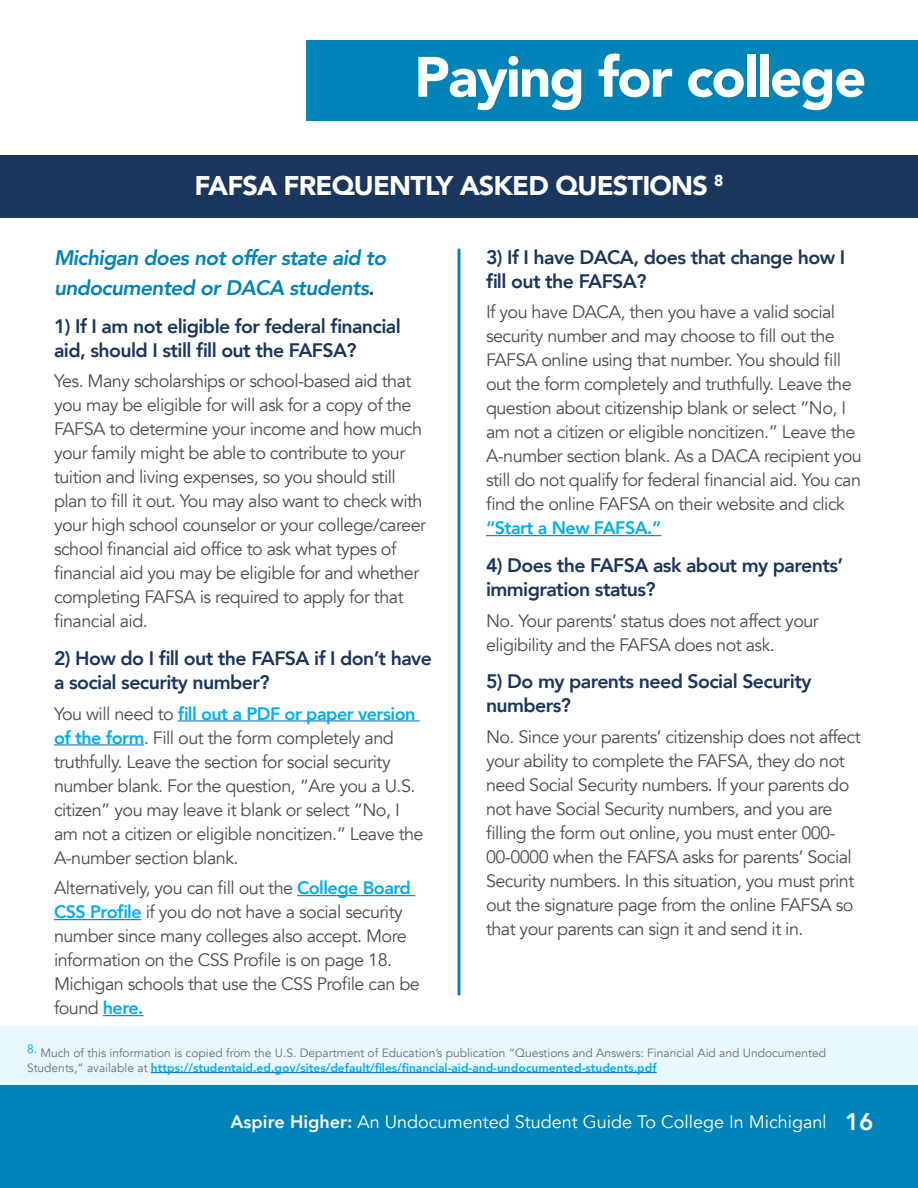
<style>
.page{position:relative;width:918px;height:1188px;background:#fff}
.page>*{position:absolute;margin:0;border:0;box-sizing:border-box;transform-origin:0 0}
.t1{font:900 56.25px "Avenir";letter-spacing:-.03em;color:#fff}
.t2{font:900 27px "Avenir";letter-spacing:-.03em;color:#fff}
.t3{font:italic 800 21px/30px "Avenir";letter-spacing:-.03em;color:#0083b8}
.t4{font:800 19.5px/24px "Avenir";letter-spacing:-.03em;color:#1b365c}
.t5{font:18px/24px "Avenir";letter-spacing:-.03em;color:#4d4d4f}
.t6{font:18px "Avenir";color:#fff}
.t7{font:800 18px "Avenir";letter-spacing:-.03em;color:#00aeef}
.t8{font:12px/14.4px "Avenir";color:#6d6e71}
.s1{font-style:normal;color:#1b365c}
.s2{font-weight:800;color:#00aeef}
.s3{font-weight:800}
.s4{font-weight:800;font-size:24px}
</style>
<div class="page">
<div style="left:0;top:1084px;width:918px;height:104px;background:#0083b8"></div>
<div style="left:0;top:156px;width:918px;height:62px;background:#1b365c"></div>
<div style="left:307px;top:40px;width:611px;height:81px;background:#0083b8"></div>
<hr style="left:178px;top:720px;width:242px;height:1px;background:#0563c1">
<hr style="left:54px;top:744px;width:90px;height:1px;background:#0563c1">
<hr style="left:297px;top:895px;width:118px;height:1px;background:#0563c1">
<hr style="left:54px;top:919px;width:87px;height:1px;background:#0563c1">
<hr style="left:103px;top:1015px;width:41px;height:1px;background:#0563c1">
<hr style="left:486px;top:535px;width:175px;height:1px;background:#0563c1">
<div style="left:0;top:1026px;width:918px;height:58px;background:#e9f7fe"></div>
<hr style="left:151px;top:1072px;width:506px;height:1px;background:#0563c1">
<hr style="left:458px;top:250px;width:2px;height:744px;background:#0083b8">
<h1 class="t1" style="left:414px;top:29px;width:454px">Paying for college</h1>
<h2 class="t2" style="left:194px;top:162px;width:531px">FAFSA FREQUENTLY ASKED QUESTIONS <sup>8</sup></h2>
<p class="t3" style="left:54px;top:243px;width:334px">Michigan does not offer state aid to undocumented or DACA students<span class="s1">.</span></p>
<p class="t4" style="left:54px;top:314px;width:348px">1) If I am not eligible for federal financial aid, should I still fill out the FAFSA?</p>
<p class="t5" style="left:54px;top:369px;width:374px">Yes. Many scholarships or school-based aid that you may be eligible for will ask for a copy of the FAFSA to determine your income and how much your family might be able to contribute to your tuition and living expenses, so you should still plan to fill it out. You may also want to check with your high school counselor or your college/career school financial aid office to ask what types of financial aid you may be eligible for and whether completing FAFSA is required to apply for that financial aid.</p>
<p class="t4" style="left:54px;top:646px;width:379px">2) How do I fill out the FAFSA if I don’t have a social security number?</p>
<p class="t5" style="left:54px;top:702px;width:371px">You will need to <span class="s2">fill out a PDF or paper version of the form</span>. Fill out the form completely and truthfully. Leave the section for social security number blank. For the question, “Are you a U.S. citizen” you may leave it blank or select “No, I am not a citizen or eligible noncitizen.” Leave the A-number section blank.</p>
<p class="t5" style="left:54px;top:876px;width:367px">Alternatively, you can fill out the <span class="s2">College Board CSS Profile</span> if you do not have a social security number since many colleges also accept. More information on the CSS Profile is on page 18.<br>Michigan schools that use the CSS Profile can be found <span class="s2">here.</span></p>
<p class="t4" style="left:486px;top:245px;width:361px">3) If I have DACA, does that change how I fill out the FAFSA?</p>
<p class="t5" style="left:486px;top:300px;width:377px">If you have DACA, then you have a valid social security number and may choose to fill out the FAFSA online using that number. You should fill out the form completely and truthfully. Leave the question about citizenship blank or select “No, I am not a citizen or eligible noncitizen.” Leave the A-number section blank. As a DACA recipient you still do not qualify for federal financial aid. You can find the online FAFSA on their website and click</p>
<p class="t7" style="left:486px;top:514px;width:177px">“Start a New FAFSA.”</p>
<p class="t4" style="left:486px;top:553px;width:359px">4) Does the FAFSA ask about my parents’ immigration status?</p>
<p class="t5" style="left:486px;top:609px;width:334px">No. Your parents’ status does not affect your eligibility and the FAFSA does not ask.</p>
<p class="t4" style="left:486px;top:669px;width:327px">5) Do my parents need Social Security numbers?</p>
<p class="t5" style="left:486px;top:725px;width:376px">No. Since your parents’ citizenship does not affect your ability to complete the FAFSA, they do not need Social Security numbers. If your parents do not have Social Security numbers, and you are filling the form out online, you must enter 000- 00-0000 when the FAFSA asks for parents’ Social Security numbers. In this situation, you must print out the signature page from the online FAFSA so that your parents can sign it and send it in.</p>
<p class="t8" style="left:27px;top:1046px;width:801px"><sup>8.</sup> Much of this information is copied from the U.S. Department of Education’s publication “Questions and Answers: Financial Aid and Undocumented<br>Students,” available at <span class="s2">https://studentaid.ed.gov/sites/default/files/financial-aid-and-undocumented-students.pdf</span></p>
<p class="t6" style="left:231px;top:1111px;width:644px"><span class="s3">Aspire Higher:</span> An Undocumented Student Guide To College In Michigan| <span class="s4">16</span></p>
</div>
